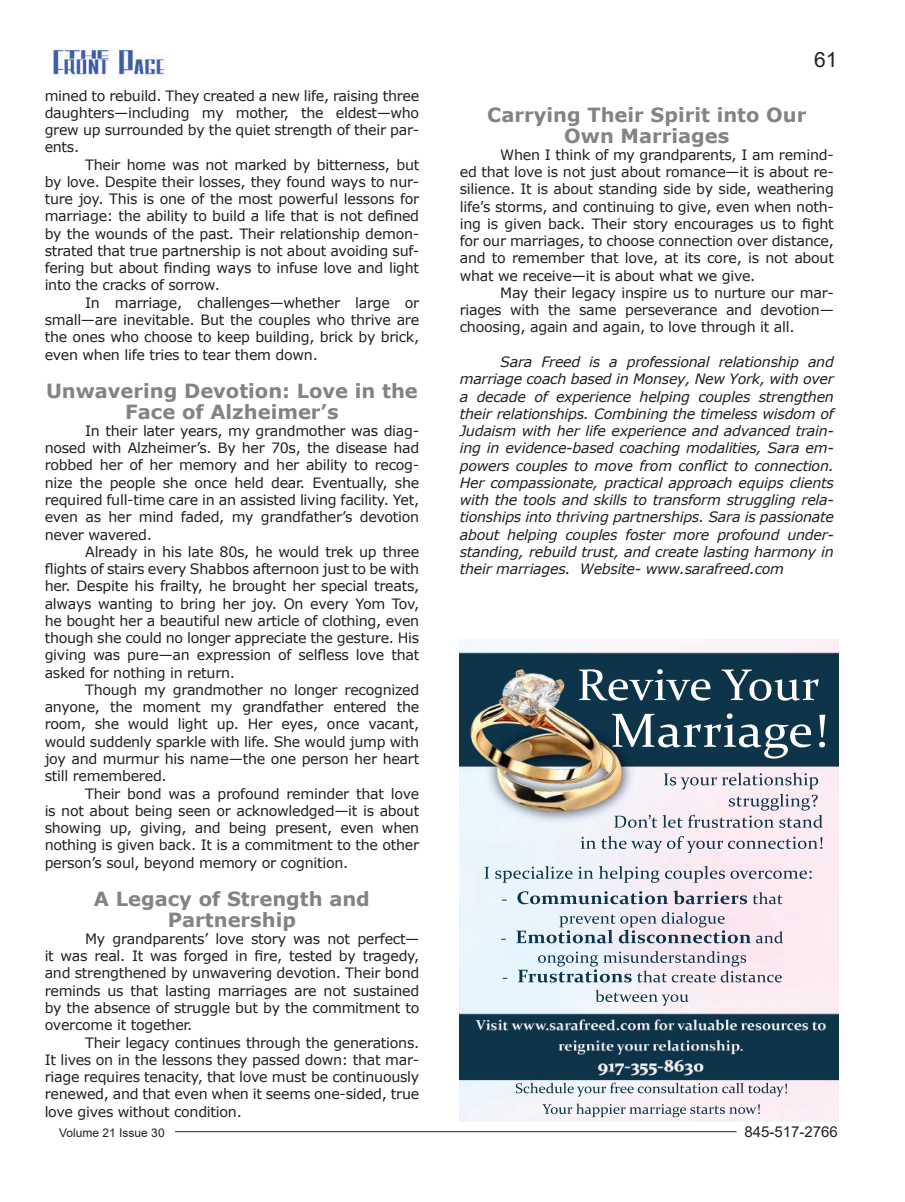
<style>
.page{position:relative;width:905px;height:1202px;background:#fff}
.page>*{position:absolute;margin:0;border:0;box-sizing:border-box;transform-origin:0 0}
.t1{font:21px "Arial";color:#231f20}
.t2{font:700 19.5px/21px "Verdana";color:#818385;text-align:center}
.t3{font:15px "Arial";color:#231f20}
.t4{font:14.25px/17.2px "Verdana";letter-spacing:-.02em;color:#231f20;text-align:justify}
.t5{font:italic 14.25px/17.2px "Verdana";letter-spacing:-.02em;color:#231f20;text-align:justify}
.t6{font:12px "Arial";color:#231f20}
</style>
<div class="page">
<hr style="left:175px;top:1131px;width:561px;height:1px;background:#231f20">
<img style="left:53px;top:49px;width:115px;height:29px">
<img style="left:460px;top:639px;width:378px;height:482px">
<p class="t4" style="left:45px;top:87px;width:376px">mined to rebuild. They created a new life, raising three daughters—including my mother, the eldest—who grew up surrounded by the quiet strength of their par&shy;ents.</p>
<p class="t4" style="left:45px;top:156px;width:376px;text-indent:40px">Their home was not marked by bitterness, but by love. Despite their losses, they found ways to nur&shy;ture joy. This is one of the most powerful lessons for marriage: the ability to build a life that is not defined by the wounds of the past. Their relationship demon&shy;strated that true partnership is not about avoiding suf&shy;fering but about finding ways to infuse love and light into the cracks of sorrow.</p>
<p class="t4" style="left:45px;top:294px;width:376px;text-indent:40px">In marriage, challenges—whether large or small—are inevitable. But the couples who thrive are the ones who choose to keep building, brick by brick, even when life tries to tear them down.</p>
<h2 class="t2" style="left:46px;top:380px;width:373px">Unwavering Devotion: Love in the<br>Face of Alzheimer’s</h2>
<p class="t4" style="left:45px;top:422px;width:376px;text-indent:40px">In their later years, my grandmother was diag&shy;nosed with Alzheimer’s. By her 70s, the disease had robbed her of her memory and her ability to recog&shy;nize the people she once held dear. Eventually, she required full-time care in an assisted living facility. Yet, even as her mind faded, my grandfather’s devotion never wavered.</p>
<p class="t4" style="left:45px;top:543px;width:376px;text-indent:40px">Already in his late 80s, he would trek up three flights of stairs every Shabbos afternoon just to be with her. Despite his frailty, he brought her special treats, always wanting to bring her joy. On every Yom Tov, he bought her a beautiful new article of clothing, even though she could no longer appreciate the gesture. His giving was pure—an expression of selfless love that asked for nothing in return.</p>
<p class="t4" style="left:45px;top:681px;width:376px;text-indent:40px">Though my grandmother no longer recognized anyone, the moment my grandfather entered the room, she would light up. Her eyes, once vacant, would suddenly sparkle with life. She would jump with joy and murmur his name—the one person her heart still remembered.</p>
<p class="t4" style="left:45px;top:784px;width:376px;text-indent:40px">Their bond was a profound reminder that love is not about being seen or acknowledged—it is about showing up, giving, and being present, even when nothing is given back. It is a commitment to the other person’s soul, beyond memory or cognition.</p>
<h2 class="t2" style="left:94px;top:887px;width:277px">A Legacy of Strength and<br>Partnership</h2>
<p class="t4" style="left:45px;top:930px;width:376px;text-indent:40px">My grandparents’ love story was not perfect— it was real. It was forged in fire, tested by tragedy, and strengthened by unwavering devotion. Their bond reminds us that lasting marriages are not sustained by the absence of struggle but by the commitment to overcome it together.</p>
<p class="t4" style="left:45px;top:1033px;width:376px;text-indent:40px">Their legacy continues through the generations.<br>It lives on in the lessons they passed down: that mar&shy;riage requires tenacity, that love must be continuously renewed, and that even when it seems one-sided, true love gives without condition.</p>
<h1 class="t1" style="left:814px;top:46px;width:25px">61</h1>
<h2 class="t2" style="left:487px;top:104px;width:320px">Carrying Their Spirit into Our<br>Own Marriages</h2>
<p class="t4" style="left:460px;top:146px;width:375px;text-indent:40px">When I think of my grandparents, I am remind&shy;ed that love is not just about romance—it is about re&shy;silience. It is about standing side by side, weathering life’s storms, and continuing to give, even when noth&shy;ing is given back. Their story encourages us to fight for our marriages, to choose connection over distance, and to remember that love, at its core, is not about what we receive—it is about what we give.</p>
<p class="t4" style="left:460px;top:284px;width:375px;text-indent:40px">May their legacy inspire us to nurture our mar&shy;riages with the same perseverance and devotion— choosing, again and again, to love through it all.</p>
<p class="t5" style="left:460px;top:353px;width:375px;text-indent:40px">Sara Freed is a professional relationship and marriage coach based in Monsey, New York, with over a decade of experience helping couples strengthen their relationships. Combining the timeless wisdom of Judaism with her life experience and advanced train&shy;ing in evidence-based coaching modalities, Sara em&shy;powers couples to move from conflict to connection.<br>Her compassionate, practical approach equips clients with the tools and skills to transform struggling rela&shy;tionships into thriving partnerships. Sara is passionate about helping couples foster more profound under&shy;standing, rebuild trust, and create lasting harmony in their marriages. Website- www.sarafreed.com</p>
<p class="t6" style="left:59px;top:1124px;width:107px">Volume 21 Issue 30</p>
<p class="t3" style="left:744px;top:1121px;width:95px">845-517-2766</p>
</div>
